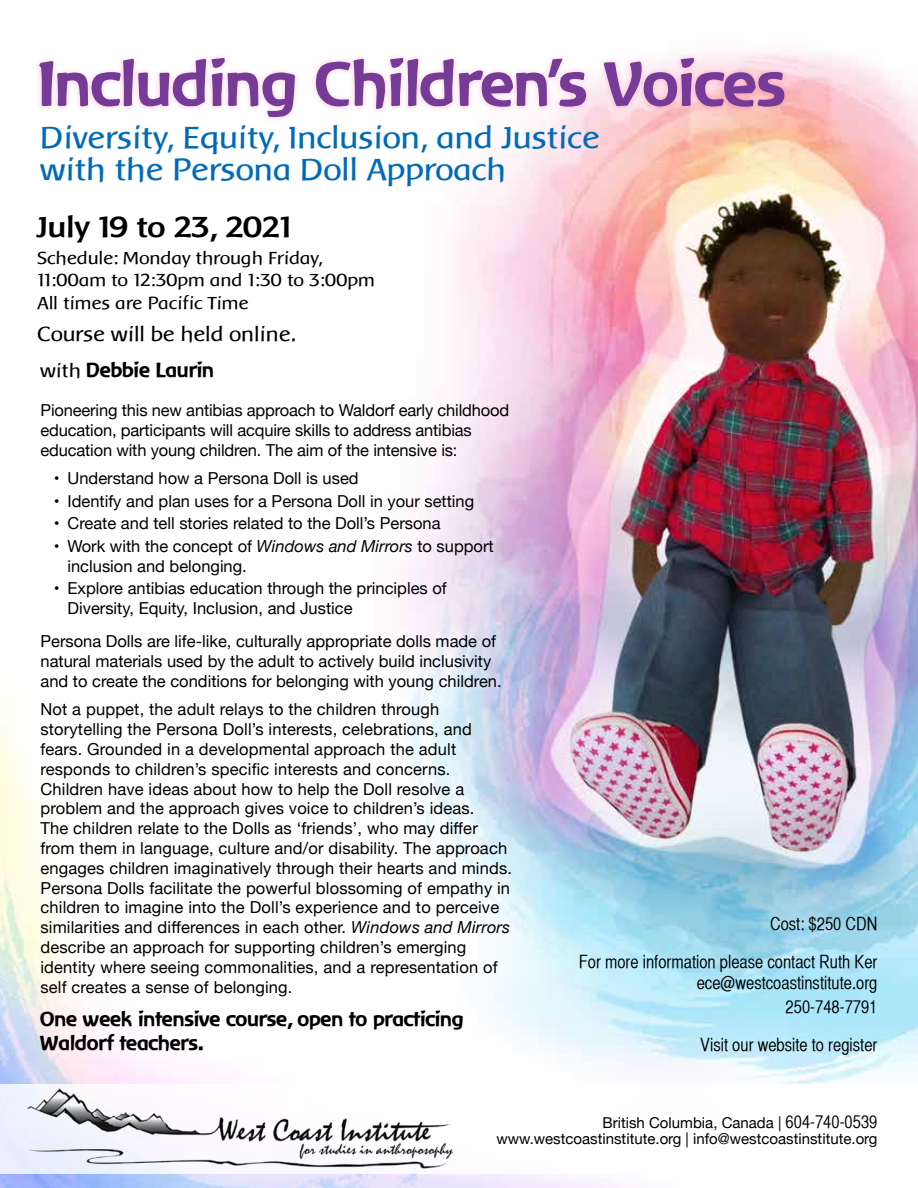
<style>
.page{position:relative;width:918px;height:1188px;background:#fff}
.page>*{position:absolute;margin:0;border:0;box-sizing:border-box;transform-origin:0 0}
.t1{font:60px "Baar Zeitgeist";color:#763b96}
.t2{font:31.5px/31.5px "Baar Metanoia";color:#006ab6}
.t3{font:700 30px "Baar Metanoia";letter-spacing:-.02em;color:#000}
.t4{font:21px "Baar Metanoia";color:#000}
.t5{font:19.5px/23.4px "Baar Zeitgeist";color:#000}
.t6{font:18px/37.8px "Helvetica CY Plain";color:#000;text-align:right}
.t7{font:18px/21.6px "Baar Metanoia";color:#000}
.t8{font:16.5px/19.8px "Helvetica Neue";letter-spacing:.01em;color:#000}
.t9{font:16.5px/19.8px "Helvetica Neue";letter-spacing:-.01em;color:#000}
.t10{font:15px/16.5px "Helvetica Neue";color:#000;text-align:right}
.s1{font-family:"Baar Metanoia"}
.s2{font-style:italic}
.s3{font-family:"Helvetica CY Plain";font-size:18px}
</style>
<div class="page">
<img style="left:408px;top:50px;width:510px;height:1034px">
<img style="left:0;top:594px;width:731px;height:594px">
<div style="left:34px;top:53px;width:756px;height:70px;background:#ec008c;opacity:.18"></div>
<div style="left:0;top:1084px;width:918px;height:90px;background:#fff"></div>
<img style="left:27px;top:1089px;width:432px;height:89px">
<div style="left:39px;top:125px;width:561px;height:62px;background:#006ab6;opacity:.15"></div>
<h1 class="t1" style="left:38px;top:47px;width:750px">Including Children’s Voices</h1>
<h2 class="t2" style="left:40px;top:122px;width:561px">Diversity, Equity, Inclusion, and Justice with the Persona Doll Approach</h2>
<h3 class="t3" style="left:38px;top:211px;width:256px">July 19 to 23, 2021</h3>
<p class="t7" style="left:38px;top:247px;width:339px">Schedule: Monday through Friday,<br>11:00am to 12:30pm and 1:30 to 3:00pm</p>
<p class="t7" style="left:38px;top:292px;width:213px">All times are Pacific Time</p>
<p class="t4" style="left:38px;top:322px;width:260px">Course will be held online.</p>
<p class="t5" style="left:40px;top:358px;width:175px"><span class="s1">with</span> Debbie Laurin</p>
<p class="t9" style="left:40px;top:402px;width:470px">Pioneering this new antibias approach to Waldorf early childhood education, participants will acquire skills to address antibias education with young children. The aim of the intensive is:</p>
<p class="t8" style="left:54px;top:470px;width:306px">• Understand how a Persona Doll is used</p>
<p class="t8" style="left:54px;top:492px;width:422px">• Identify and plan uses for a Persona Doll in your setting</p>
<p class="t8" style="left:54px;top:515px;width:388px">• Create and tell stories related to the Doll’s Persona</p>
<p class="t8" style="left:67px;top:537px;width:428px;text-indent:-13px">• Work with the concept of <span class="s2">Windows and Mirrors</span> to support inclusion and belonging.</p>
<p class="t8" style="left:67px;top:579px;width:381px;text-indent:-13px">• Explore antibias education through the principles of<br>Diversity, Equity, Inclusion, and Justice</p>
<p class="t8" style="left:40px;top:632px;width:463px">Persona Dolls are life-like, culturally appropriate dolls made of natural materials used by the adult to actively build inclusivity and to create the conditions for belonging with young children.</p>
<p class="t8" style="left:40px;top:701px;width:473px">Not a puppet, the adult relays to the children through storytelling the Persona Doll’s interests, celebrations, and fears. Grounded in a developmental approach the adult responds to children’s specific interests and concerns.<br>Children have ideas about how to help the Doll resolve a problem and the approach gives voice to children’s ideas.<br>The children relate to the Dolls as ‘friends’, who may differ from them in language, culture and/or disability. The approach engages children imaginatively through their hearts and minds.<br>Persona Dolls facilitate the powerful blossoming of empathy in children to imagine into the Doll’s experience and to perceive similarities and differences in each other. <span class="s2">Windows and Mirrors </span>describe an approach for supporting children’s emerging identity where seeing commonalities, and a representation of self creates a sense of belonging.</p>
<p class="t5" style="left:40px;top:1007px;width:425px">One week intensive course, open to practicing<br>Waldorf teachers.</p>
<p class="t6" style="left:579px;top:905px;width:300px">Cost: $250 CDN<br>For more information please contact Ruth Ker</p>
<p class="t6" style="left:697px;top:971px;width:182px;line-height:23.4px">ece@westcoastinstitute.org<br>250-748-7791</p>
<p class="t6" style="left:700px;top:1025px;width:179px">Visit our website to register</p>
<p class="t10" style="left:496px;top:1115px;width:383px">British Columbia, Canada | <span class="s3">604-740-0539 </span>www.westcoastinstitute.org | info@westcoastinstitute.org</p>
</div>
